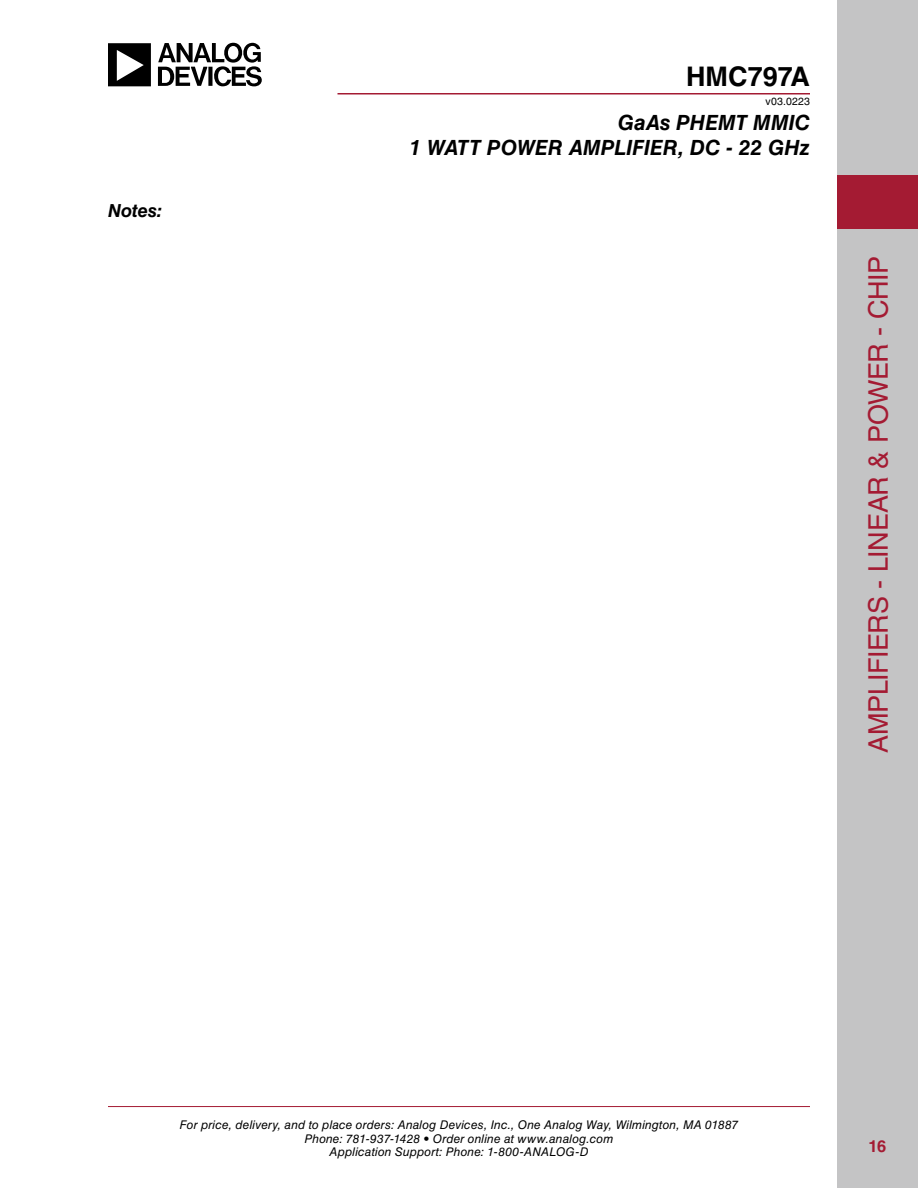
<style>
.page{position:relative;width:918px;height:1188px;background:#fff}
.page>*{position:absolute;margin:0;border:0;box-sizing:border-box;transform-origin:0 0}
.t1{font:27px "Helvetica LT Std";letter-spacing:-.015em;color:#a41b33}
.t2{font:700 27px "Helvetica LT Std";color:#000}
.t3{font:italic 700 21px/25.2px "Helvetica LT Std";color:#000;text-align:right}
.t4{font:italic 700 18px "Helvetica LT Std";color:#000}
.t5{font:700 16.5px "Helvetica LT Std";color:#a41b33}
.t6{font:italic 12px/13.5px "Helvetica LT Std";letter-spacing:.01em;color:#000;text-align:center}
.t7{font:10.5px "Helvetica LT Std";letter-spacing:.02em;color:#000}
</style>
<div class="page">
<div style="left:837px;top:0;width:81px;height:1188px;background:#c4c4c5"></div>
<hr style="left:108px;top:1106px;width:702px;height:1px;background:#a41b33">
<hr style="left:338px;top:93px;width:472px;height:1px;background:#a41b33">
<div style="left:837px;top:175px;width:81px;height:54px;background:#a41b33"></div>
<svg style="left:108px;top:43px;width:154px;height:43px"></svg>
<p class="t4" style="left:108px;top:199px;width:56px">Notes:</p>
<h1 class="t2" style="left:686px;top:60px;width:125px">HMC797A</h1>
<p class="t7" style="left:765px;top:95px;width:46px">v03.0223</p>
<h2 class="t3" style="left:409px;top:109px;width:402px">GaAs PHEMT MMIC<br>1 WATT POWER AMPLIFIER, DC - 22 GHz</h2>
<h1 class="t1" style="left:863px;top:753px;width:499px;rotate:-90deg">AMPLIFIERS - LINEAR &amp; POWER - CHIP</h1>
<p class="t6" style="left:180px;top:1118px;width:560px">For price, delivery, and to place orders: Analog Devices, Inc., One Analog Way, Wilmington, MA 01887<br>Phone: 781-937-1428 • Order online at www.analog.com<br>Application Support: Phone: 1-800-ANALOG-D</p>
<h3 class="t5" style="left:869px;top:1136px;width:19px">16</h3>
</div>
